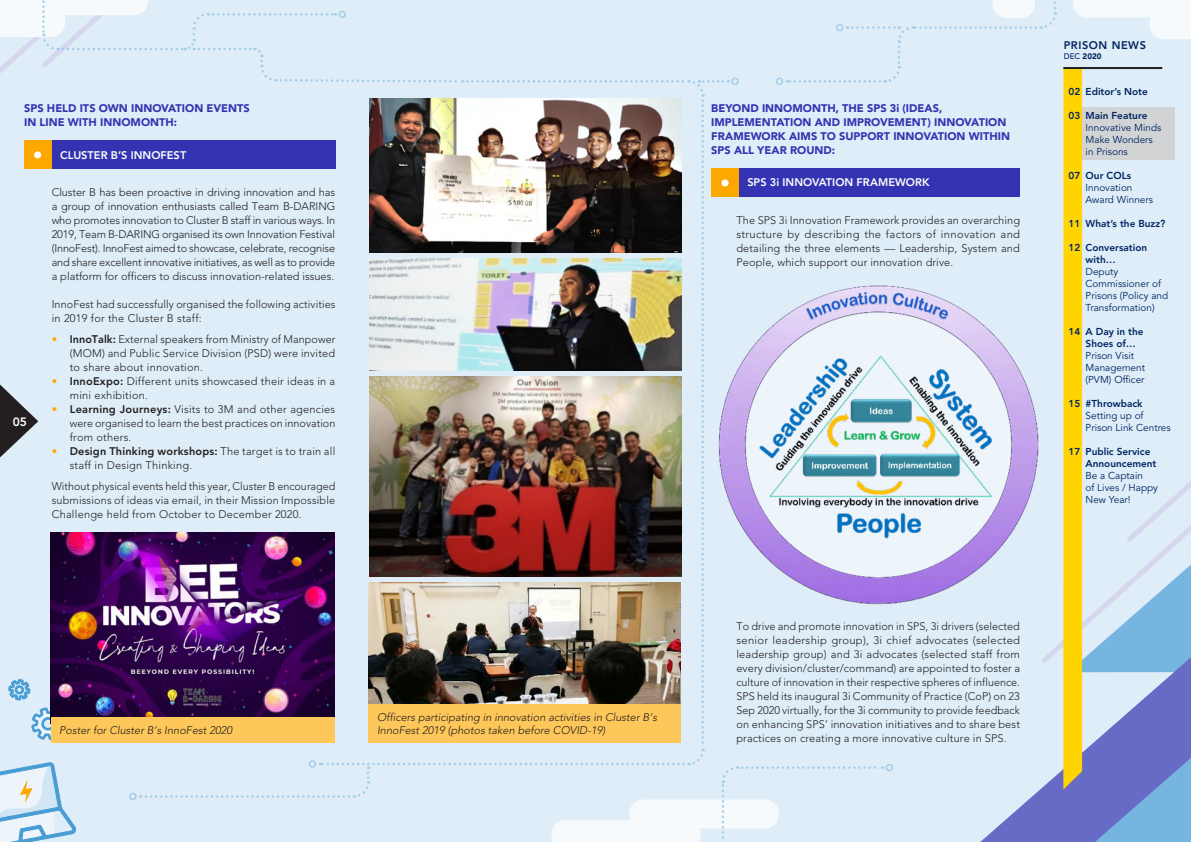
<style>
.page{position:relative;width:1191px;height:842px;background:#fff}
.page>*{position:absolute;margin:0;border:0;box-sizing:border-box;transform-origin:0 0}
.t1{font:900 20px "Avenir LT Std";color:#fff}
.t2{font:800 12px "Avenir LT Std";color:#fff}
.t3{font:300 11px/14px "Avenir LT Std";letter-spacing:.01em;color:#231f20;text-align:justify}
.t4{font:900 11px/14px "Avenir LT Std";color:#3433b2}
.t5{font:italic 300 11px/13.2px "Avenir LT Std";color:#231f20}
.t6{font:800 11px "Avenir LT Std";color:#fff}
.t7{font:800 11px "Avenir LT Std";letter-spacing:.05em;color:#002561}
.t8{font:10px/12px "Avenir LT Std";color:#002561}
.t9{font:800 10px/12px "Avenir LT Std";color:#002561}
.t10{font:900 8px "Avenir LT Std";color:#002561}
.s1{font-weight:900;font-size:20px}
.s2{color:#fda800}
.s3{font-weight:800}
.s4{font-weight:800;color:#fda800}
.s5{font-weight:500}
</style>
<div class="page">
<img style="left:0;top:0;width:1191px;height:842px">
<hr style="left:1063px;top:67px;width:99px;height:2px;background:#231f20">
<p class="t4" style="left:24px;top:101px;width:227px">SPS HELD ITS OWN INNOVATION EVENTS<br>IN LINE WITH INNOMONTH:</p>
<p class="t6" style="left:33px;top:148px;width:155px"><span class="s1">•</span> CLUSTER B’S INNOFEST</p>
<p class="t2" style="left:13px;top:414px;width:16px">05</p>
<p class="t3" style="left:52px;top:186px;width:285px">Cluster B has been proactive in driving innovation and has a group of innovation enthusiasts called Team B-DARING who promotes innovation to Cluster B staff in various ways. In 2019, Team B-DARING organised its own Innovation Festival (InnoFest). InnoFest aimed to showcase, celebrate, recognise and share excellent innovative initiatives, as well as to provide a platform for officers to discuss innovation-related issues.</p>
<p class="t3" style="left:52px;top:298px;width:285px">InnoFest had successfully organised the following activities in 2019 for the Cluster B staff:</p>
<p class="t3" style="left:70px;top:333px;width:267px;text-indent:-18px"><span class="s2">•</span> <span class="s3">InnoTalk:</span> External speakers from Ministry of Manpower (MOM) and Public Service Division (PSD) were invited to share about innovation.</p>
<p class="t3" style="left:70px;top:375px;width:267px;text-indent:-18px"><span class="s4">•</span> <span class="s3">InnoExpo:</span> Different units showcased their ideas in a mini exhibition.</p>
<p class="t3" style="left:70px;top:403px;width:267px;text-indent:-18px"><span class="s4">•</span> <span class="s3">Learning Journeys:</span> Visits to 3M and other agencies were organised to learn the best practices on innovation from others.</p>
<p class="t3" style="left:70px;top:445px;width:267px;text-indent:-18px"><span class="s4">•</span> <span class="s3">Design Thinking workshops:</span> The target is to train all staff in Design Thinking.</p>
<p class="t3" style="left:52px;top:480px;width:285px">Without physical events held this year, Cluster B encouraged submissions of ideas via email, in their Mission Impossible Challenge held from October to December 2020.</p>
<p class="t5" style="left:59px;top:724px;width:174px">Poster for Cluster B’s InnoFest 2020</p>
<p class="t5" style="left:377px;top:711px;width:281px">Officers participating in innovation activities in Cluster B’s<br>InnoFest 2019 (photos taken before COVID-19)</p>
<p class="t4" style="left:711px;top:101px;width:300px">BEYOND INNOMONTH, THE SPS 3i (IDEAS, IMPLEMENTATION AND IMPROVEMENT) INNOVATION FRAMEWORK AIMS TO SUPPORT INNOVATION WITHIN SPS ALL YEAR ROUND:</p>
<h1 class="t1" style="left:720px;top:171px;width:11px">•</h1>
<p class="t6" style="left:747px;top:176px;width:184px">SPS 3i INNOVATION FRAMEWORK</p>
<p class="t3" style="left:736px;top:214px;width:285px">The SPS 3i Innovation Framework provides an overarching structure by describing the factors of innovation and detailing the three elements — Leadership, System and People, which support our innovation drive.</p>
<p class="t7" style="left:1063px;top:39px;width:84px">PRISON NEWS</p>
<p class="t10" style="left:1063px;top:52px;width:40px"><span class="s5">DEC</span> 2020</p>
<p class="t9" style="left:1068px;top:85px;width:81px">02 Editor’s Note</p>
<p class="t9" style="left:1068px;top:109px;width:80px">03 Main Feature</p>
<p class="t8" style="left:1085px;top:121px;width:77px">Innovative Minds<br>Make Wonders in Prisons</p>
<p class="t9" style="left:1068px;top:169px;width:64px">07 Our COLs</p>
<p class="t8" style="left:1085px;top:181px;width:69px">Innovation<br>Award Winners</p>
<p class="t9" style="left:1068px;top:217px;width:98px">11 What’s the Buzz?</p>
<p class="t9" style="left:1085px;top:241px;width:63px;text-indent:-17px">12 Conversation with…</p>
<p class="t8" style="left:1085px;top:265px;width:84px">Deputy<br>Commissioner of<br>Prisons (Policy and<br>Transformation)</p>
<p class="t9" style="left:1085px;top:325px;width:59px;text-indent:-17px">14 A Day in the<br>Shoes of…</p>
<p class="t8" style="left:1085px;top:349px;width:61px">Prison Visit<br>Management (PVM) Officer</p>
<p class="t9" style="left:1068px;top:397px;width:76px">15 #Throwback</p>
<p class="t8" style="left:1085px;top:409px;width:86px">Setting up of<br>Prison Link Centres</p>
<p class="t9" style="left:1085px;top:445px;width:72px;text-indent:-17px">17 Public Service<br>Announcement</p>
<p class="t8" style="left:1085px;top:469px;width:74px">Be a Captain<br>of Lives / Happy<br>New Year!</p>
<p class="t3" style="left:736px;top:620px;width:285px">To drive and promote innovation in SPS, 3i drivers (selected senior leadership group), 3i chief advocates (selected leadership group) and 3i advocates (selected staff from every division/cluster/command) are appointed to foster a culture of innovation in their respective spheres of influence.<br>SPS held its inaugural 3i Community of Practice (CoP) on 23<br>Sep 2020 virtually, for the 3i community to provide feedback on enhancing SPS’ innovation initiatives and to share best practices on creating a more innovative culture in SPS.</p>
</div>
